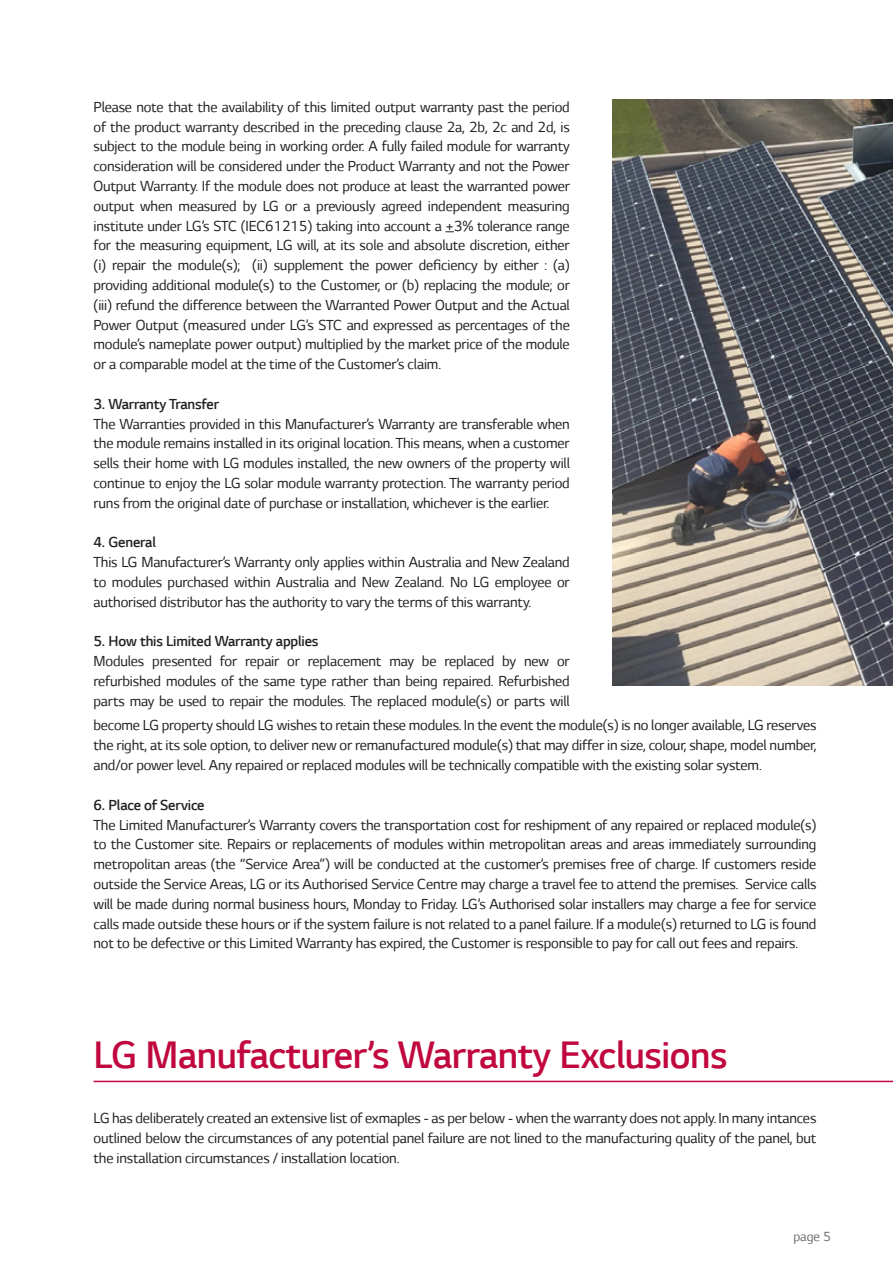
<style>
.page{position:relative;width:893px;height:1263px;background:#fff}
.page>*{position:absolute;margin:0;border:0;box-sizing:border-box;transform-origin:0 0}
.t1{font:300 43.5px "LG Smart";letter-spacing:-.01em;color:#c0073e}
.t2{font:16.5px/19.8px "LG Smart";letter-spacing:-.01em;color:#231f20;text-align:justify}
.t3{font:300 16.5px "LG Smart";letter-spacing:-.01em;color:#231f20}
.t4{font:15px "LG Smart";color:#6c6d70}
</style>
<div class="page">
<img style="left:612px;top:100px;width:281px;height:585px">
<hr style="left:94px;top:1081px;width:799px;height:1px;background:#c0073e">
<p class="t2" style="left:94px;top:97px;width:478px">Please note that the availability of this limited output warranty past the period of the product warranty described in the preceding clause 2a, 2b, 2c and 2d, is subject to the module being in working order. A fully failed module for warranty consideration will be considered under the Product Warranty and not the Power Output Warranty. If the module does not produce at least the warranted power output when measured by LG or a previously agreed independent measuring institute under LG’s STC (IEC61215) taking into account a +3% tolerance range for the measuring equipment, LG will, at its sole and absolute discretion, either (i) repair the module(s); (ii) supplement the power deficiency by either : (a) providing additional module(s) to the Customer, or (b) replacing the module; or (iii) refund the difference between the Warranted Power Output and the Actual Power Output (measured under LG’s STC and expressed as percentages of the module’s nameplate power output) multiplied by the market price of the module or a comparable model at the time of the Customer’s claim.</p>
<p class="t3" style="left:94px;top:395px;width:127px">3. Warranty Transfer</p>
<p class="t2" style="left:94px;top:414px;width:478px">The Warranties provided in this Manufacturer’s Warranty are transferable when the module remains installed in its original location. This means, when a customer sells their home with LG modules installed, the new owners of the property will continue to enjoy the LG solar module warranty protection. The warranty period runs from the original date of purchase or installation, whichever is the earlier.</p>
<p class="t3" style="left:94px;top:533px;width:64px">4. General</p>
<p class="t2" style="left:94px;top:552px;width:478px">This LG Manufacturer’s Warranty only applies within Australia and New Zealand to modules purchased within Australia and New Zealand. No LG employee or authorised distributor has the authority to vary the terms of this warranty.</p>
<p class="t3" style="left:94px;top:632px;width:226px">5. How this Limited Warranty applies</p>
<p class="t2" style="left:94px;top:651px;width:478px">Modules presented for repair or replacement may be replaced by new or refurbished modules of the same type rather than being repaired. Refurbished parts may be used to repair the modules. The replaced module(s) or parts will</p>
<p class="t2" style="left:94px;top:716px;width:724px">become LG property should LG wishes to retain these modules. In the event the module(s) is no longer available, LG reserves the right, at its sole option, to deliver new or remanufactured module(s) that may differ in size, colour, shape, model number, and/or power level. Any repaired or replaced modules will be technically compatible with the existing solar system.</p>
<p class="t3" style="left:94px;top:796px;width:113px">6. Place of Service</p>
<p class="t2" style="left:94px;top:815px;width:724px">The Limited Manufacturer’s Warranty covers the transportation cost for reshipment of any repaired or replaced module(s) to the Customer site. Repairs or replacements of modules within metropolitan areas and areas immediately surrounding metropolitan areas (the “Service Area”) will be conducted at the customer’s premises free of charge. If customers reside outside the Service Areas, LG or its Authorised Service Centre may charge a travel fee to attend the premises. Service calls will be made during normal business hours, Monday to Friday. LG’s Authorised solar installers may charge a fee for service calls made outside these hours or if the system failure is not related to a panel failure. If a module(s) returned to LG is found not to be defective or this Limited Warranty has expired, the Customer is responsible to pay for call out fees and repairs.</p>
<p class="t1" style="left:94px;top:1031px;width:636px">LG Manufacturer’s Warranty Exclusions</p>
<p class="t2" style="left:94px;top:1108px;width:724px">LG has deliberately created an extensive list of exmaples - as per below - when the warranty does not apply. In many intances outlined below the circumstances of any potential panel failure are not lined to the manufacturing quality of the panel, but the installation circumstances / installation location.</p>
<p class="t4" style="left:793px;top:1228px;width:39px">page 5</p>
</div>
